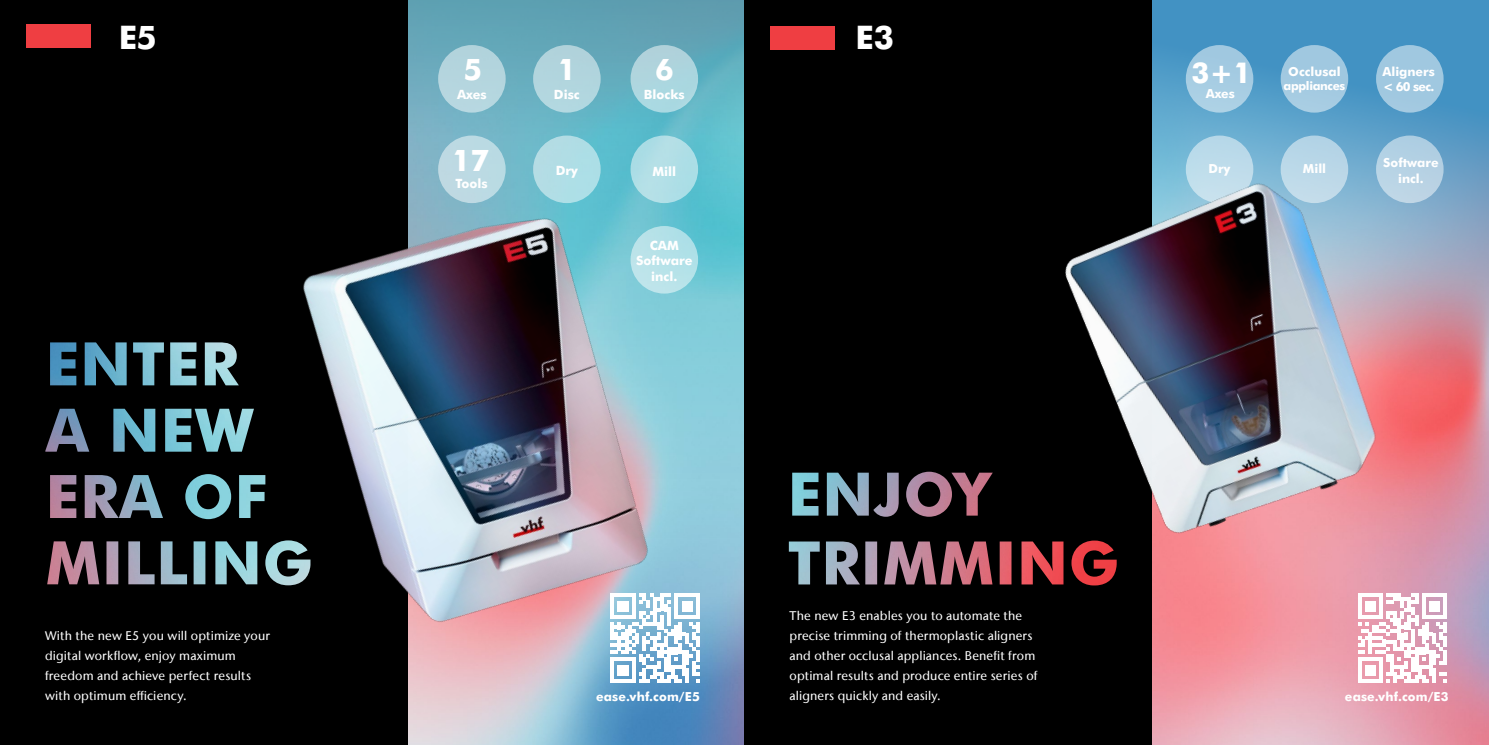
<style>
.page{position:relative;width:1489px;height:745px;background:#fff}
.page>*{position:absolute;margin:0;border:0;box-sizing:border-box;transform-origin:0 0}
.t1{font:800 32.5px "Futura BT";color:#fff}
.t2{font:800 29.62px "Futura BT";color:#fff}
.t3{font:800 28.75px "Futura BT";color:#fff}
.t4{font:800 12.75px/15.4px "Futura BT";color:#fff;text-align:center}
.t5{font:500 12.5px/20px "Stone Sans IIITC Com";letter-spacing:.01em;color:#fff}
.t6{font:800 12.5px/15.4px "Futura BT";color:#fff;text-align:center}
.t7{font:800 11.88px "Futura BT";letter-spacing:-.03em;color:#fff}
</style>
<div class="page">
<svg style="left:407px;top:0;width:337px;height:744px;background:#6aaec0"></svg>
<div style="left:438px;top:45px;width:67px;height:67px;background:#b4d5de;border-radius:50%"></div>
<div style="left:533px;top:45px;width:67px;height:67px;background:#b1d5de;border-radius:50%"></div>
<div style="left:630px;top:45px;width:68px;height:67px;background:#add5df;border-radius:50%"></div>
<div style="left:0;top:0;width:407px;height:744px;background:#000"></div>
<svg style="left:1152px;top:0;width:336px;height:744px;background:#ac97b1"></svg>
<div style="left:744px;top:0;width:408px;height:744px;background:#000"></div>
<div style="left:1185px;top:45px;width:68px;height:67px;background:#a5cce2;border-radius:50%"></div>
<div style="left:1280px;top:45px;width:67px;height:67px;background:#a0c8e0;border-radius:50%"></div>
<div style="left:1375px;top:45px;width:68px;height:67px;background:#a0c8e0;border-radius:50%"></div>
<div style="left:1185px;top:135px;width:68px;height:68px;background:#b9d9e9;border-radius:50%"></div>
<div style="left:438px;top:135px;width:67px;height:68px;background:#bbdae3;border-radius:50%"></div>
<div style="left:1280px;top:135px;width:67px;height:68px;background:#b4d4e6;border-radius:50%"></div>
<div style="left:533px;top:135px;width:67px;height:68px;background:#b0dde5;border-radius:50%"></div>
<div style="left:1375px;top:135px;width:68px;height:68px;background:#b2d0e3;border-radius:50%"></div>
<div style="left:630px;top:135px;width:68px;height:68px;background:#b0dee6;border-radius:50%"></div>
<div style="left:770px;top:26px;width:65px;height:23px;background:#ef3e42"></div>
<img style="left:1037px;top:157px;width:383px;height:412px">
<img style="left:290px;top:189px;width:476px;height:534px">
<div style="left:26px;top:25px;width:65px;height:23px;background:#ef3e42"></div>
<img style="left:788px;top:471px;width:328px;height:114px">
<img style="left:45px;top:342px;width:265px;height:243px">
<svg style="left:610px;top:593px;width:89px;height:89px"></svg>
<svg style="left:1357px;top:593px;width:89px;height:89px"></svg>
<h1 class="t1" style="left:119px;top:15px;width:39px">E5</h1>
<h1 class="t1" style="left:855px;top:15px;width:40px">E3</h1>
<h2 class="t2" style="left:463px;top:49px;width:20px">5</h2>
<h2 class="t2" style="left:558px;top:49px;width:20px">1</h2>
<h2 class="t2" style="left:655px;top:49px;width:20px">6</h2>
<p class="t4" style="left:457px;top:86px;width:31px">Axes</p>
<p class="t4" style="left:554px;top:86px;width:27px">Disc</p>
<p class="t4" style="left:644px;top:86px;width:42px">Blocks</p>
<h3 class="t3" style="left:1191px;top:52px;width:61px">3+1</h3>
<p class="t6" style="left:1205px;top:85px;width:31px">Axes</p>
<p class="t6" style="left:1288px;top:63px;width:54px">Occlusal</p>
<p class="t7" style="left:1283px;top:78px;width:63px">appliances</p>
<p class="t6" style="left:1382px;top:63px;width:54px;line-height:15px;text-align:left">Aligners &lt; 60 sec.</p>
<h2 class="t2" style="left:452px;top:139px;width:39px">17</h2>
<p class="t6" style="left:1383px;top:154px;width:57px">Software incl.</p>
<p class="t6" style="left:1208px;top:160px;width:23px">Dry</p>
<p class="t6" style="left:1302px;top:159px;width:25px">Mill</p>
<p class="t4" style="left:555px;top:162px;width:24px">Dry</p>
<p class="t4" style="left:652px;top:162px;width:25px">Mill</p>
<p class="t4" style="left:455px;top:175px;width:34px">Tools</p>
<p class="t5" style="left:45px;top:625px;width:226px">With the new E5 you will optimize your digital workflow, enjoy maximum freedom and achieve perfect results with optimum efficiency.</p>
<p class="t4" style="left:636px;top:236px;width:58px">CAM<br>Software incl.</p>
<p class="t5" style="left:789px;top:604px;width:249px">The new E3 enables you to automate the precise trimming of thermoplastic aligners and other occlusal appliances. Benefit from optimal results and produce entire series of aligners quickly and easily.</p>
<p class="t6" style="left:596px;top:687px;width:105px">ease.vhf.com/E5</p>
<p class="t6" style="left:1344px;top:687px;width:105px">ease.vhf.com/E3</p>
</div>
